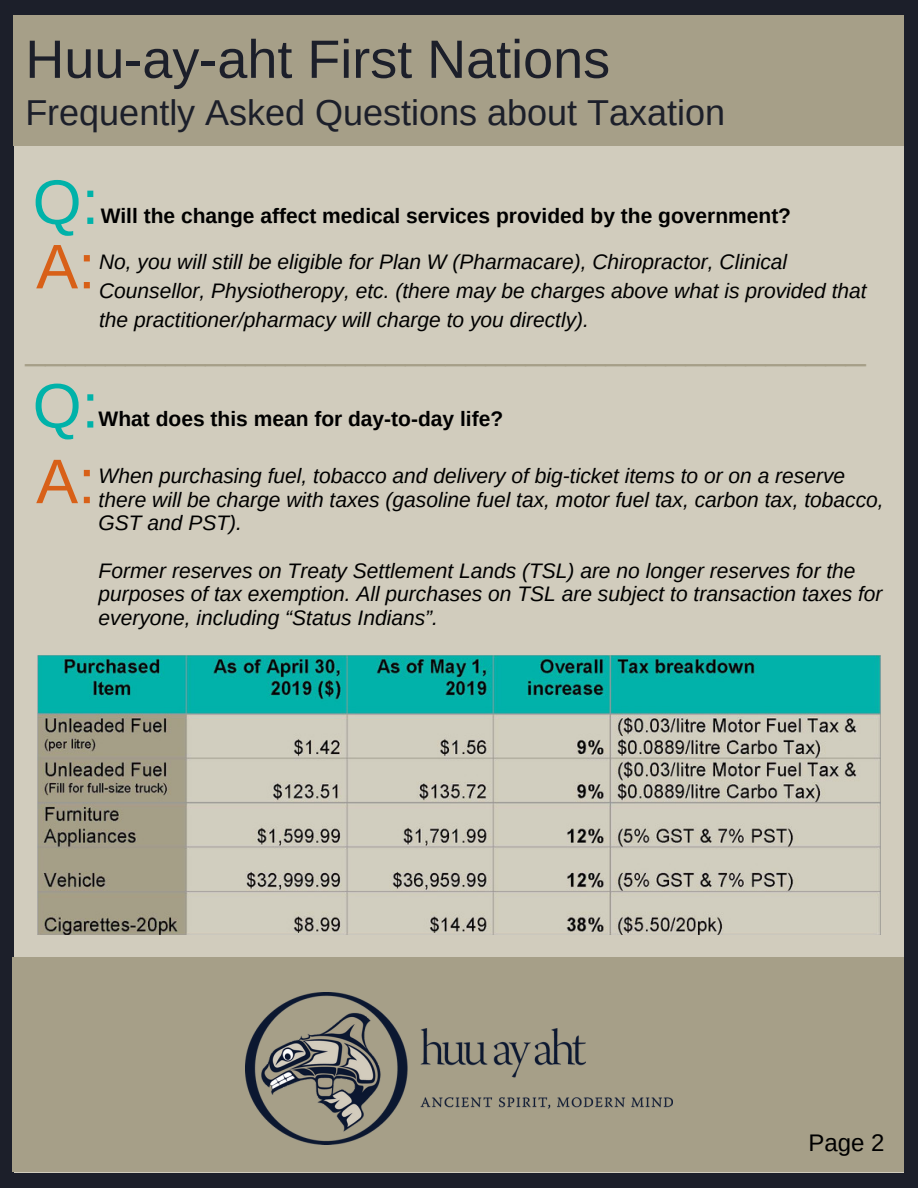
<style>
.page{position:relative;width:918px;height:1188px;background:#1c1f2a}
.page>*{position:absolute;margin:0;border:0;box-sizing:border-box;transform-origin:0 0}
.t1{font:63px "Arimo";color:#00b2a9}
.t2{font:63px "Arimo";color:#d86018}
.t3{font:54px "Arimo";color:#1c1f2a}
.t4{font:36px "Arimo";color:#a69f88}
.t5{font:36px "Arimo";color:#1c1f2a}
.t6{font:24px "Arimo";color:#000}
.t7{font:italic 21px/23.7px "Arimo";color:#000}
.t8{font:700 21px "Arimo";color:#000}
</style>
<div class="page">
<div style="left:14px;top:15px;width:890px;height:1157px;background:#d1ccbd"></div>
<div style="left:13px;top:957px;width:891px;height:215px;background:#a69f88"></div>
<img style="left:246px;top:993px;width:426px;height:151px">
<div style="left:13px;top:15px;width:891px;height:130px;background:#a69f88"></div>
<img style="left:38px;top:656px;width:842px;height:279px">
<h2 class="t3" style="left:25px;top:29px;width:586px">Huu-ay-aht First Nations</h2>
<h3 class="t5" style="left:25px;top:93px;width:701px">Frequently Asked Questions about Taxation</h3>
<h1 class="t1" style="left:33px;top:167px;width:68px">Q:</h1>
<h1 class="t2" style="left:36px;top:231px;width:61px">A:</h1>
<p class="t8" style="left:101px;top:204px;width:692px">Will the change affect medical services provided by the government?</p>
<p class="t7" style="left:99px;top:247px;width:769px;line-height:29.2px">No, you will still be eligible for Plan W (Pharmacare), Chiropractor, Clinical<br>Counsellor, Physiotheropy, etc. (there may be charges above what is provided that the practitioner/pharmacy will charge to you directly).</p>
<h3 class="t4" style="left:25px;top:326px;width:842px">__________________________________________</h3>
<h1 class="t1" style="left:33px;top:371px;width:68px">Q:</h1>
<p class="t8" style="left:99px;top:407px;width:406px">What does this mean for day-to-day life?</p>
<h1 class="t2" style="left:36px;top:446px;width:61px">A:</h1>
<p class="t7" style="left:99px;top:464px;width:787px">When purchasing fuel, tobacco and delivery of big-ticket items to or on a reserve there will be charge with taxes (gasoline fuel tax, motor fuel tax, carbon tax, tobacco,<br>GST and PST).</p>
<p class="t7" style="left:99px;top:559px;width:785px">Former reserves on Treaty Settlement Lands (TSL) are no longer reserves for the purposes of tax exemption. All purchases on TSL are subject to transaction taxes for everyone, including “Status Indians”.</p>
<p class="t6" style="left:808px;top:1129px;width:78px">Page 2</p>
</div>
